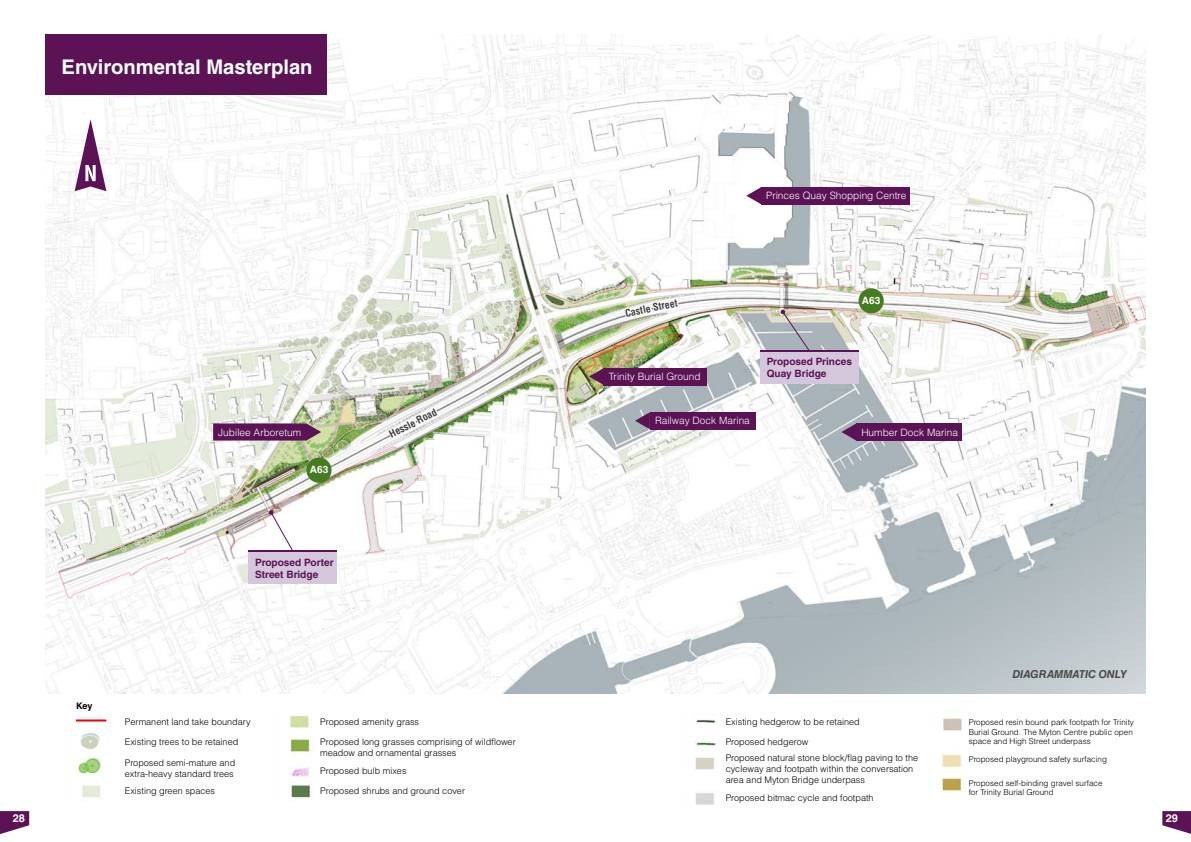
<style>
.page{position:relative;width:1191px;height:842px;background:#fff}
.page>*{position:absolute;margin:0;border:0;box-sizing:border-box;transform-origin:0 0}
.t1{font:700 20.2px "Helvetica LT Std";color:#fff}
.t2{font:italic 700 11px "Helvetica LT Std";letter-spacing:-.005em;color:#4a4a49}
.t3{font:700 11px "Helvetica LT Std";color:#fff}
.t4{font:300 10.1px "Helvetica LT Std";color:#fff}
.t5{font:700 10.1px/12.1px "Helvetica LT Std";color:#5b1356}
.t6{font:700 condensed 10.1px "Helvetica LT Std";color:#000}
.t7{font:700 10.1px "Helvetica LT Std";color:#fff}
.t8{font:300 9.1px/10.9px "Helvetica LT Std";color:#000}
.t9{font:700 9.1px "Helvetica LT Std";color:#000}
.t10{font:300 8.1px/9.7px "Helvetica LT Std";color:#000}
</style>
<div class="page">
<img style="left:45px;top:34px;width:1100px;height:660px">
<div style="left:45px;top:34px;width:282px;height:61px;background:#5b1356"></div>
<svg style="left:213px;top:423px;width:108px;height:18px;background:#682961"></svg>
<div style="left:306px;top:458px;width:25px;height:25px;background:#457c1f;border-radius:50%"></div>
<div style="left:858px;top:288px;width:25px;height:25px;background:#457c1f;border-radius:50%"></div>
<svg style="left:386px;top:405px;width:54px;height:35px"></svg>
<svg style="left:623px;top:293px;width:57px;height:35px"></svg>
<div style="left:248px;top:552px;width:89px;height:32px;background:#d5c7db"></div>
<hr style="left:248px;top:550px;width:89px;height:2px;background:#5b1356">
<svg style="left:268px;top:510px;width:26px;height:40px"></svg>
<div style="left:760px;top:352px;width:98px;height:32px;background:#d5c7db"></div>
<hr style="left:760px;top:350px;width:98px;height:2px;background:#5b1356">
<svg style="left:780px;top:309px;width:30px;height:41px"></svg>
<div style="left:604px;top:368px;width:103px;height:17px;background:#5b1356"></div>
<div style="left:856px;top:423px;width:106px;height:18px;background:#5b1356"></div>
<div style="left:650px;top:412px;width:105px;height:17px;background:#5b1356"></div>
<div style="left:761px;top:187px;width:148px;height:17px;background:#5b1356"></div>
<svg style="left:589px;top:368px;width:15px;height:17px"></svg>
<svg style="left:635px;top:412px;width:15px;height:17px"></svg>
<svg style="left:841px;top:423px;width:15px;height:17px"></svg>
<svg style="left:746px;top:187px;width:15px;height:17px"></svg>
<img style="left:80px;top:732px;width:20px;height:18px">
<img style="left:76px;top:757px;width:26px;height:19px">
<img style="left:82px;top:785px;width:19px;height:12px">
<img style="left:289px;top:715px;width:21px;height:15px">
<img style="left:289px;top:738px;width:23px;height:15px">
<img style="left:291px;top:767px;width:18px;height:10px">
<img style="left:290px;top:784px;width:21px;height:14px">
<img style="left:695px;top:719px;width:23px;height:51px">
<img style="left:695px;top:793px;width:19px;height:12px">
<img style="left:943px;top:718px;width:19px;height:12px">
<img style="left:941px;top:754px;width:22px;height:14px">
<img style="left:941px;top:777px;width:22px;height:16px">
<hr style="left:76px;top:719px;width:30px;height:2px;background:#e30613">
<svg style="left:75px;top:119px;width:31px;height:72px"></svg>
<svg style="left:0;top:811px;width:29px;height:23px"></svg>
<svg style="left:1162px;top:811px;width:29px;height:23px"></svg>
<h1 class="t1" style="left:62px;top:54px;width:252px">Environmental Masterplan</h1>
<p class="t9" style="left:76px;top:700px;width:18px">Key</p>
<p class="t4" style="left:218px;top:426px;width:84px">Jubilee Arboretum</p>
<p class="t7" style="left:310px;top:464px;width:20px">A63</p>
<p class="t5" style="left:255px;top:556px;width:80px">Proposed Porter<br>Street Bridge</p>
<p class="t6" style="left:387px;top:429px;width:53px;rotate:-27deg">Hessle Road</p>
<p class="t8" style="left:125px;top:716px;width:127px">Permanent land take boundary</p>
<p class="t8" style="left:125px;top:736px;width:115px">Existing trees to be retained</p>
<p class="t8" style="left:125px;top:757px;width:112px">Proposed semi-mature and extra-heavy standard trees</p>
<p class="t8" style="left:125px;top:785px;width:92px">Existing green spaces</p>
<p class="t8" style="left:320px;top:716px;width:100px">Proposed amenity grass</p>
<p class="t8" style="left:320px;top:736px;width:197px">Proposed long grasses comprising of wildflower meadow and ornamental grasses</p>
<p class="t8" style="left:320px;top:765px;width:88px">Proposed bulb mixes</p>
<p class="t8" style="left:320px;top:785px;width:146px">Proposed shrubs and ground cover</p>
<p class="t4" style="left:766px;top:189px;width:142px">Princes Quay Shopping Centre</p>
<p class="t6" style="left:624px;top:307px;width:55px;rotate:-12deg">Castle Street</p>
<p class="t4" style="left:609px;top:370px;width:93px">Trinity Burial Ground</p>
<p class="t4" style="left:655px;top:415px;width:96px">Railway Dock Marina</p>
<p class="t7" style="left:862px;top:294px;width:20px">A63</p>
<p class="t5" style="left:766px;top:355px;width:87px">Proposed Princes<br>Quay Bridge</p>
<p class="t4" style="left:861px;top:426px;width:98px">Humber Dock Marina</p>
<p class="t8" style="left:725px;top:716px;width:136px">Existing hedgerow to be retained</p>
<p class="t8" style="left:725px;top:736px;width:84px">Proposed hedgerow</p>
<p class="t8" style="left:725px;top:752px;width:194px">Proposed natural stone block/flag paving to the cycleway and footpath within the conversation area and Myton Bridge underpass</p>
<p class="t8" style="left:725px;top:792px;width:149px">Proposed bitmac cycle and footpath</p>
<p class="t2" style="left:1012px;top:668px;width:116px">DIAGRAMMATIC ONLY</p>
<p class="t10" style="left:968px;top:717px;width:167px">Proposed resin bound park footpath for Trinity<br>Burial Ground. The Myton Centre public open space and High Street underpass</p>
<p class="t10" style="left:968px;top:755px;width:140px">Proposed playground safety surfacing</p>
<p class="t10" style="left:968px;top:778px;width:135px">Proposed self-binding gravel surface for Trinity Burial Ground</p>
<p class="t3" style="left:13px;top:812px;width:14px">28</p>
<p class="t3" style="left:1165px;top:812px;width:14px">29</p>
</div>
